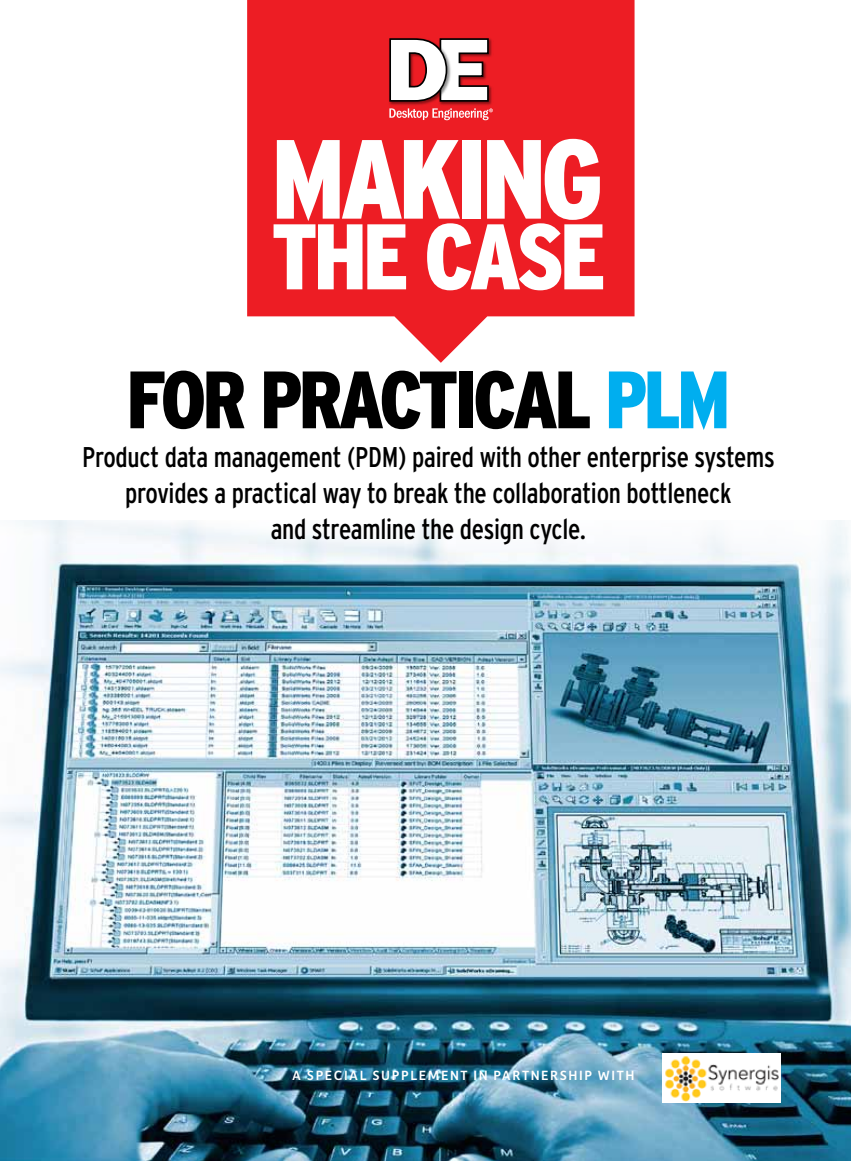
<style>
.page{position:relative;width:851px;height:1161px;background:#fff}
.page>*{position:absolute;margin:0;border:0;box-sizing:border-box;transform-origin:0 0}
.t1{font:900 condensed 112.35px "Interstate";color:#fff}
.t2{font:900 condensed 92.85px "Interstate";color:#fff}
.t3{font:900 condensed 81.15px "Interstate";letter-spacing:-.05em;color:#000}
.t4{font:condensed 28.5px/36px "Interstate";letter-spacing:-.01em;color:#000;text-align:center;scale:.96 1}
.t5{font:500 14.25px "Depot New";letter-spacing:.11em;color:#fff}
.s1{color:#00aeef}
</style>
<div class="page">
<svg style="left:247px;top:0;width:387px;height:363px;background:#ef3a40"></svg>
<div style="left:359px;top:21px;width:155px;height:109px;background:#ed1d24"></div>
<svg style="left:389px;top:38px;width:104px;height:82px"></svg>
<img style="left:0;top:520px;width:850px;height:641px">
<img style="left:662px;top:1053px;width:118px;height:49px">
<h1 class="t1" style="left:271px;top:117px;width:334px">MAKING</h1>
<h2 class="t2" style="left:271px;top:205px;width:337px">THE CASE</h2>
<h3 class="t3" style="left:126px;top:355px;width:605px">FOR PRACTICAL <span class="s1">PLM</span></h3>
<p class="t4" style="left:82px;top:439px;width:722px">Product data management (PDM) paired with other enterprise systems provides a practical way to break the collaboration bottleneck<br>and streamline the design cycle.</p>
<p class="t5" style="left:292px;top:1066px;width:344px">A SPECIAL SUPPLEMENT IN PARTNERSHIP WITH</p>
</div>
